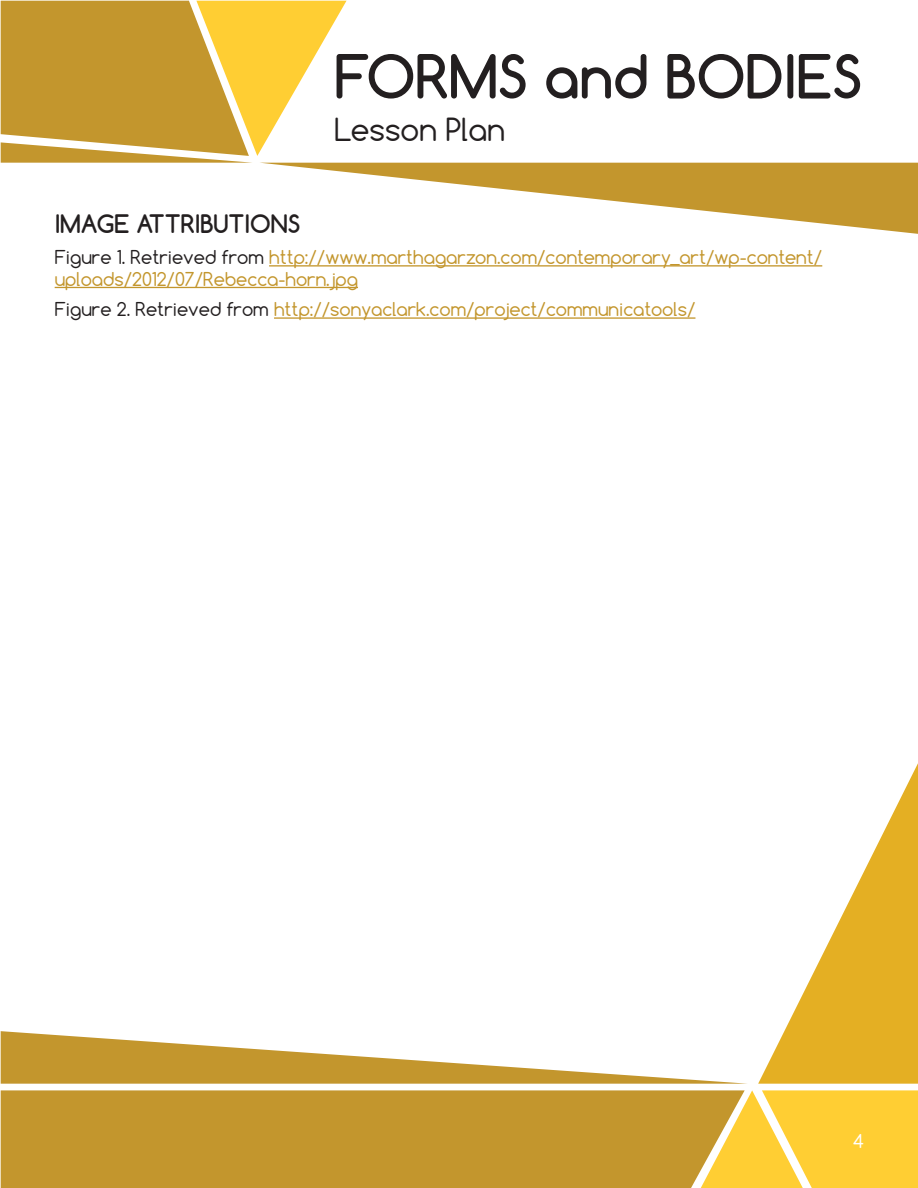
<style>
.page{position:relative;width:918px;height:1188px;background:#fff}
.page>*{position:absolute;margin:0;border:0;box-sizing:border-box;transform-origin:0 0}
.t1{font:700 57px "Comfortaa";color:#231f20}
.t2{font:30px "Comfortaa";color:#231f20}
.t3{font:700 24px "Comfortaa";color:#231f20}
.t4{font:18px/21.6px "Comfortaa";color:#c3962d}
.t5{font:18px "Comfortaa";color:#fff}
.s1{color:#231f20}
</style>
<div class="page">
<hr style="left:269px;top:265px;width:553px;height:2px;background:#c3962d">
<hr style="left:55px;top:287px;width:303px;height:1px;background:#c3962d">
<hr style="left:274px;top:317px;width:421px;height:2px;background:#c3962d">
<svg style="left:263px;top:163px;width:655px;height:71px"></svg>
<svg style="left:1px;top:1px;width:346px;height:162px"></svg>
<svg style="left:1px;top:1031px;width:746px;height:53px"></svg>
<div style="left:1px;top:1090px;width:699px;height:98px;background:#c3962d"></div>
<svg style="left:700px;top:1090px;width:218px;height:98px;background:#f9cd43"></svg>
<svg style="left:758px;top:763px;width:160px;height:321px"></svg>
<h1 class="t1" style="left:334px;top:41px;width:529px">FORMS and BODIES</h1>
<h2 class="t2" style="left:334px;top:110px;width:172px">Lesson Plan</h2>
<h3 class="t3" style="left:55px;top:209px;width:247px">IMAGE ATTRIBUTIONS</h3>
<p class="t4" style="left:55px;top:246px;width:769px"><span class="s1">Figure 1. Retrieved from</span> http://www.marthagarzon.com/contemporary_art/wp-content/ uploads/2012/07/Rebecca-horn.jpg</p>
<p class="t4" style="left:55px;top:298px;width:642px"><span class="s1">Figure 2. Retrieved from</span> http://sonyaclark.com/project/communicatools/</p>
<p class="t5" style="left:853px;top:1130px;width:13px">4</p>
</div>
